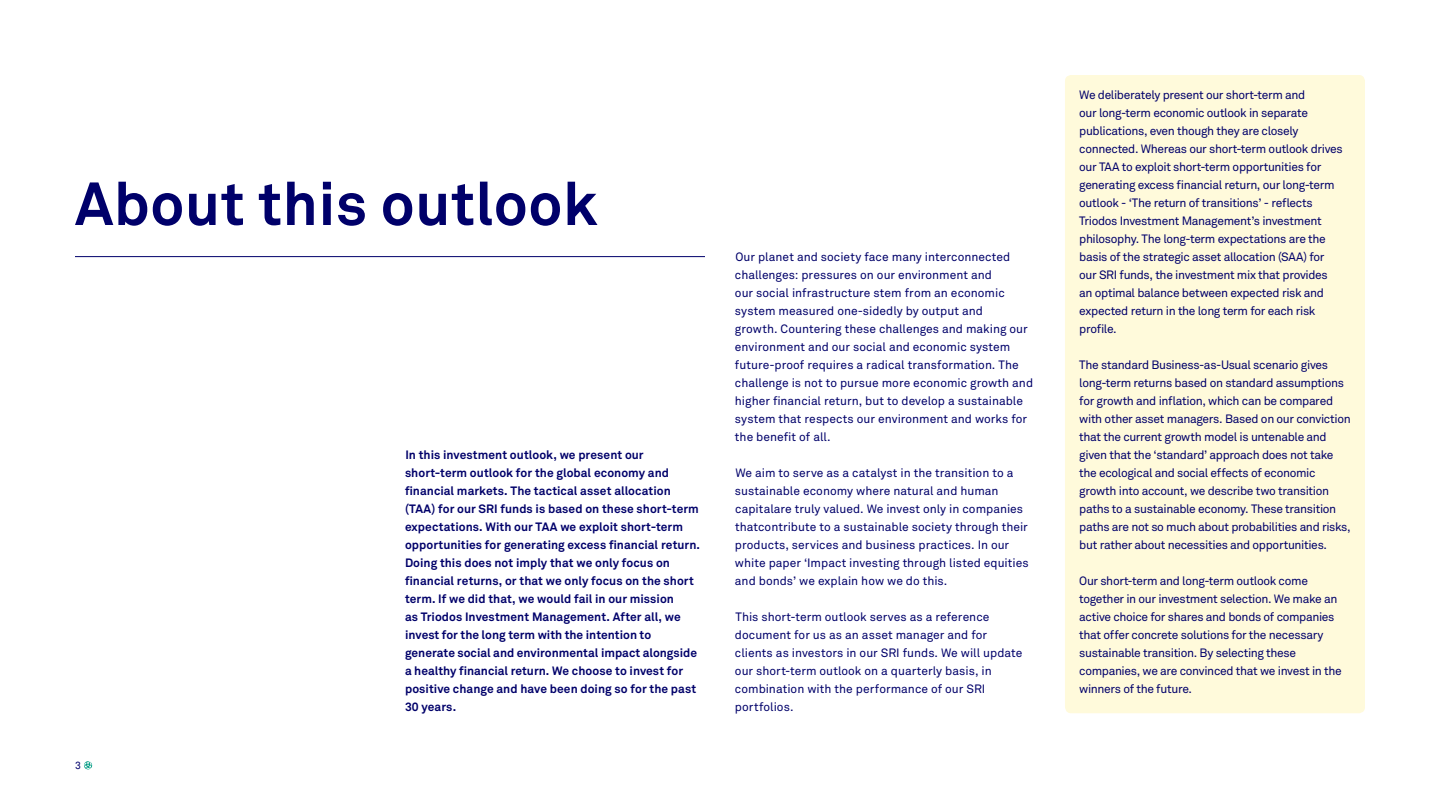
<style>
.page{position:relative;width:1440px;height:810px;background:#fff}
.page>*{position:absolute;margin:0;border:0;box-sizing:border-box;transform-origin:0 0}
.t1{font:700 60px "Akkurat Pro";letter-spacing:.005em;color:#00006a}
.t2{font:12px/18px "Akkurat Pro";letter-spacing:-.02em;color:#00006a}
.t3{font:12px/18px "Akkurat Pro";color:#00006a}
.t4{font:700 12px/18px "Akkurat Pro";letter-spacing:.005em;color:#00006a}
.t5{font:10.5px "Akkurat";color:#00006b}
</style>
<div class="page">
<svg style="left:84px;top:761px;width:8px;height:8px"></svg>
<div style="left:1065px;top:75px;width:300px;height:638px;background:#fffadb;border-radius:6px"></div>
<hr style="left:75px;top:256px;width:630px;height:1px;background:#00006b">
<h1 class="t1" style="left:75px;top:167px;width:524px">About this outlook</h1>
<p class="t5" style="left:75px;top:759px;width:7px">3</p>
<p class="t4" style="left:405px;top:446px;width:296px">In this investment outlook, we present our short-term outlook for the global economy and financial markets. The tactical asset allocation (TAA) for our SRI funds is based on these short-term expectations. With our TAA we exploit short-term opportunities for generating excess financial return.<br>Doing this does not imply that we only focus on financial returns, or that we only focus on the short term. If we did that, we would fail in our mission<br>as Triodos Investment Management. After all, we invest for the long term with the intention to generate social and environmental impact alongside a healthy financial return. We choose to invest for positive change and have been doing so for the past 30 years.</p>
<p class="t3" style="left:735px;top:248px;width:300px">Our planet and society face many interconnected challenges: pressures on our environment and<br>our social infrastructure stem from an economic system measured one-sidedly by output and<br>growth. Countering these challenges and making our environment and our social and economic system future-proof requires a radical transformation. The challenge is not to pursue more economic growth and higher financial return, but to develop a sustainable system that respects our environment and works for the benefit of all.</p>
<p class="t3" style="left:735px;top:464px;width:295px">We aim to serve as a catalyst in the transition to a sustainable economy where natural and human capitalare truly valued. We invest only in companies thatcontribute to a sustainable society through their products, services and business practices. In our white paper ‘Impact investing through listed equities and bonds’ we explain how we do this.</p>
<p class="t3" style="left:735px;top:608px;width:289px">This short-term outlook serves as a reference document for us as an asset manager and for clients as investors in our SRI funds. We will update our short-term outlook on a quarterly basis, in combination with the performance of our SRI portfolios.</p>
<p class="t2" style="left:1079px;top:86px;width:265px">We deliberately present our short-term and<br>our long-term economic outlook in separate publications, even though they are closely connected. Whereas our short-term outlook drives our TAA to exploit short-term opportunities for generating excess financial return, our long-term outlook - ‘The return of transitions’ - reflects Triodos Investment Management’s investment philosophy. The long-term expectations are the basis of the strategic asset allocation (SAA) for our SRI funds, the investment mix that provides an optimal balance between expected risk and expected return in the long term for each risk profile.</p>
<p class="t2" style="left:1079px;top:356px;width:273px">The standard Business-as-Usual scenario gives long-term returns based on standard assumptions for growth and inflation, which can be compared with other asset managers. Based on our conviction that the current growth model is untenable and given that the ‘standard’ approach does not take the ecological and social effects of economic growth into account, we describe two transition paths to a sustainable economy. These transition paths are not so much about probabilities and risks, but rather about necessities and opportunities.</p>
<p class="t2" style="left:1079px;top:572px;width:264px">Our short-term and long-term outlook come together in our investment selection. We make an active choice for shares and bonds of companies that offer concrete solutions for the necessary sustainable transition. By selecting these companies, we are convinced that we invest in the winners of the future.</p>
</div>
